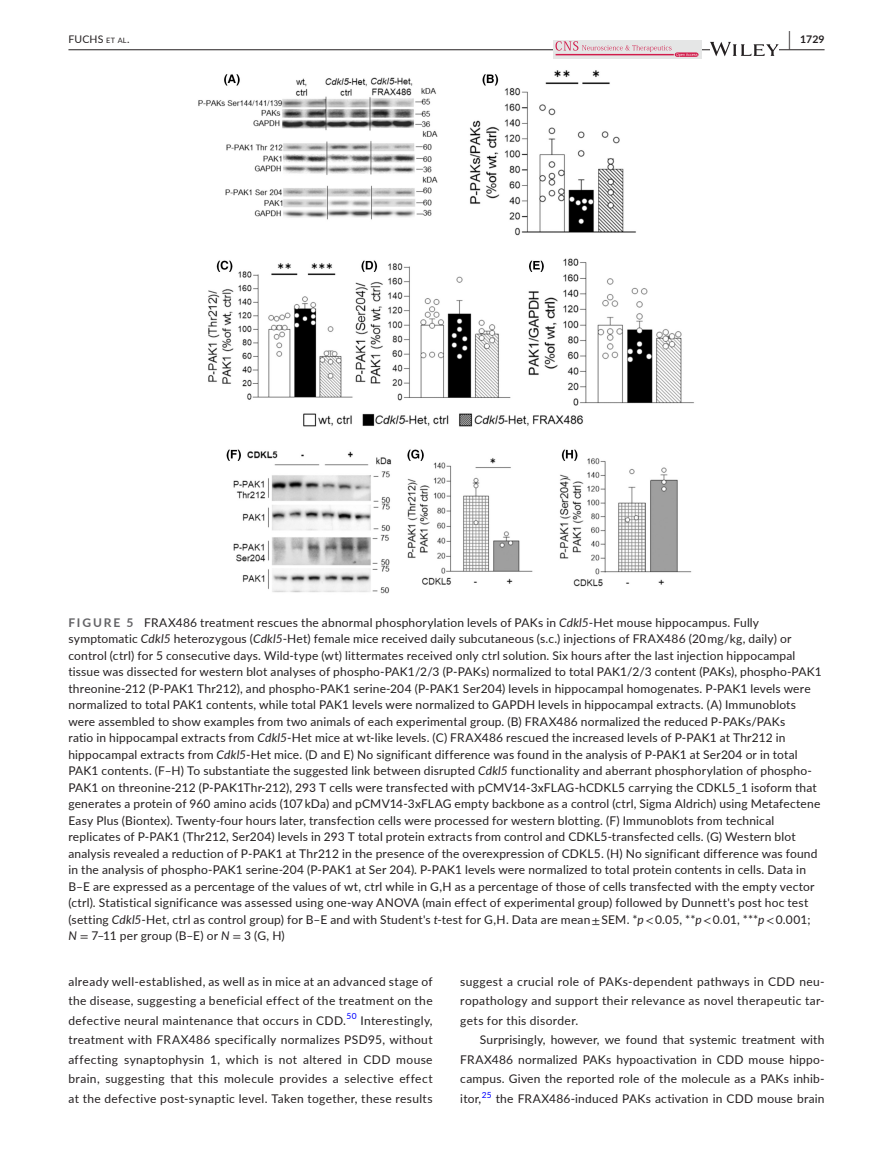
<style>
.page{position:relative;width:893px;height:1174px;background:#fff}
.page>*{position:absolute;margin:0;border:0;box-sizing:border-box;transform-origin:0 0}
.t1{font:12px/16.5px "Lato";letter-spacing:.015em;color:#231f20;text-align:justify}
.t2{font:10.5px "Lato";letter-spacing:.015em;color:#231f20}
.t3{font:700 10.5px "Lato";color:#231f20}
.s1{font-size:7.35px}
.s2{font-size:19.5px}
.s3{font-weight:700;color:#636366}
.s4{font-style:italic}
.s5{font-family:"STIX"}
</style>
<div class="page">
<hr style="left:68px;top:49px;width:756px;height:1px;background:#231f20">
<div style="left:553px;top:40px;width:148px;height:18px;background:#e5e6e6"></div>
<svg style="left:555px;top:41px;width:142px;height:16px"></svg>
<svg style="left:710px;top:42px;width:69px;height:14px"></svg>
<img style="left:198px;top:70px;width:496px;height:524px">
<p class="t2" style="left:68px;top:31px;width:63px">FUCHS <span class="s1">et al</span>.</p>
<p class="t3" style="left:789px;top:31px;width:37px"><span class="s2">|</span> 1729</p>
<p class="t1" style="left:68px;top:613px;width:755px;text-align:left"><span class="s3">FIGURE 5</span> FRAX486 treatment rescues the abnormal phosphorylation levels of PAKs in <span class="s4">Cdkl5</span>-Het mouse hippocampus. Fully symptomatic <span class="s4">Cdkl5</span> heterozygous (<span class="s4">Cdkl5</span>-Het) female mice received daily subcutaneous (s.c.) injections of FRAX486 (20 mg/kg, daily) or control (ctrl) for 5 consecutive days. Wild-type (wt) littermates received only ctrl solution. Six hours after the last injection hippocampal tissue was dissected for western blot analyses of phospho-PAK1/2/3 (P-PAKs) normalized to total PAK1/2/3 content (PAKs), phospho-PAK1 threonine-212 (P-PAK1 Thr212), and phospho-PAK1 serine-204 (P-PAK1 Ser204) levels in hippocampal homogenates. P-PAK1 levels were normalized to total PAK1 contents, while total PAK1 levels were normalized to GAPDH levels in hippocampal extracts. (A) Immunoblots were assembled to show examples from two animals of each experimental group. (B) FRAX486 normalized the reduced P-PAKs/PAKs<br>ratio in hippocampal extracts from <span class="s4">Cdkl5</span>-Het mice at wt-like levels. (C) FRAX486 rescued the increased levels of P-PAK1 at Thr212 in hippocampal extracts from <span class="s4">Cdkl5</span>-Het mice. (D and E) No significant difference was found in the analysis of P-PAK1 at Ser204 or in total PAK1 contents. (F–H) To substantiate the suggested link between disrupted <span class="s4">Cdkl5</span> functionality and aberrant phosphorylation of phospho-PAK1 on threonine-212 (P-PAK1Thr-212), 293 T cells were transfected with pCMV14-3xFLAG-hCDKL5 carrying the CDKL5_1 isoform that generates a protein of 960 amino acids (107 kDa) and pCMV14-3xFLAG empty backbone as a control (ctrl, Sigma Aldrich) using Metafectene Easy Plus (Biontex). Twenty-four hours later, transfection cells were processed for western blotting. (F) Immunoblots from technical replicates of P-PAK1 (Thr212, Ser204) levels in 293 T total protein extracts from control and CDKL5-transfected cells. (G) Western blot analysis revealed a reduction of P-PAK1 at Thr212 in the presence of the overexpression of CDKL5. (H) No significant difference was found in the analysis of phospho-PAK1 serine-204 (P-PAK1 at Ser 204). P-PAK1 levels were normalized to total protein contents in cells. Data in B–E are expressed as a percentage of the values of wt, ctrl while in G,H as a percentage of those of cells transfected with the empty vector (ctrl). Statistical significance was assessed using one-way ANOVA (main effect of experimental group) followed by Dunnett's post hoc test (setting <span class="s4">Cdkl5</span>-Het, ctrl as control group) for B–E and with Student's <span class="s4">t</span>-test for G,H. Data are mean <span class="s5">±</span> SEM. *<span class="s4">p</span><span class="s5">&lt;</span> 0.05, **<span class="s4">p</span><span class="s5">&lt;</span> 0.01, ***<span class="s4">p</span><span class="s5">&lt;</span> 0.001; <span class="s4">N</span> <span class="s5">=</span> 7–11 per group (B–E) or <span class="s4">N</span> <span class="s5">=</span> 3 (G, H)</p>
<p class="t1" style="left:68px;top:971px;width:366px;line-height:19.5px">already well-established, as well as in mice at an advanced stage of the disease, suggesting a beneficial effect of the treatment on the defective neural maintenance that occurs in CDD.<sup>50</sup> Interestingly, treatment with FRAX486 specifically normalizes PSD95, without affecting synaptophysin 1, which is not altered in CDD mouse brain, suggesting that this molecule provides a selective effect at the defective post-synaptic level. Taken together, these results</p>
<p class="t1" style="left:460px;top:971px;width:366px;line-height:19.5px">suggest a crucial role of PAKs-dependent pathways in CDD neu&shy;ropathology and support their relevance as novel therapeutic tar&shy;gets for this disorder.</p>
<p class="t1" style="left:460px;top:1029px;width:366px;line-height:19.5px;text-indent:20px">Surprisingly, however, we found that systemic treatment with FRAX486 normalized PAKs hypoactivation in CDD mouse hippo&shy;campus. Given the reported role of the molecule as a PAKs inhib&shy;itor,<sup>25</sup> the FRAX486-induced PAKs activation in CDD mouse brain</p>
</div>
